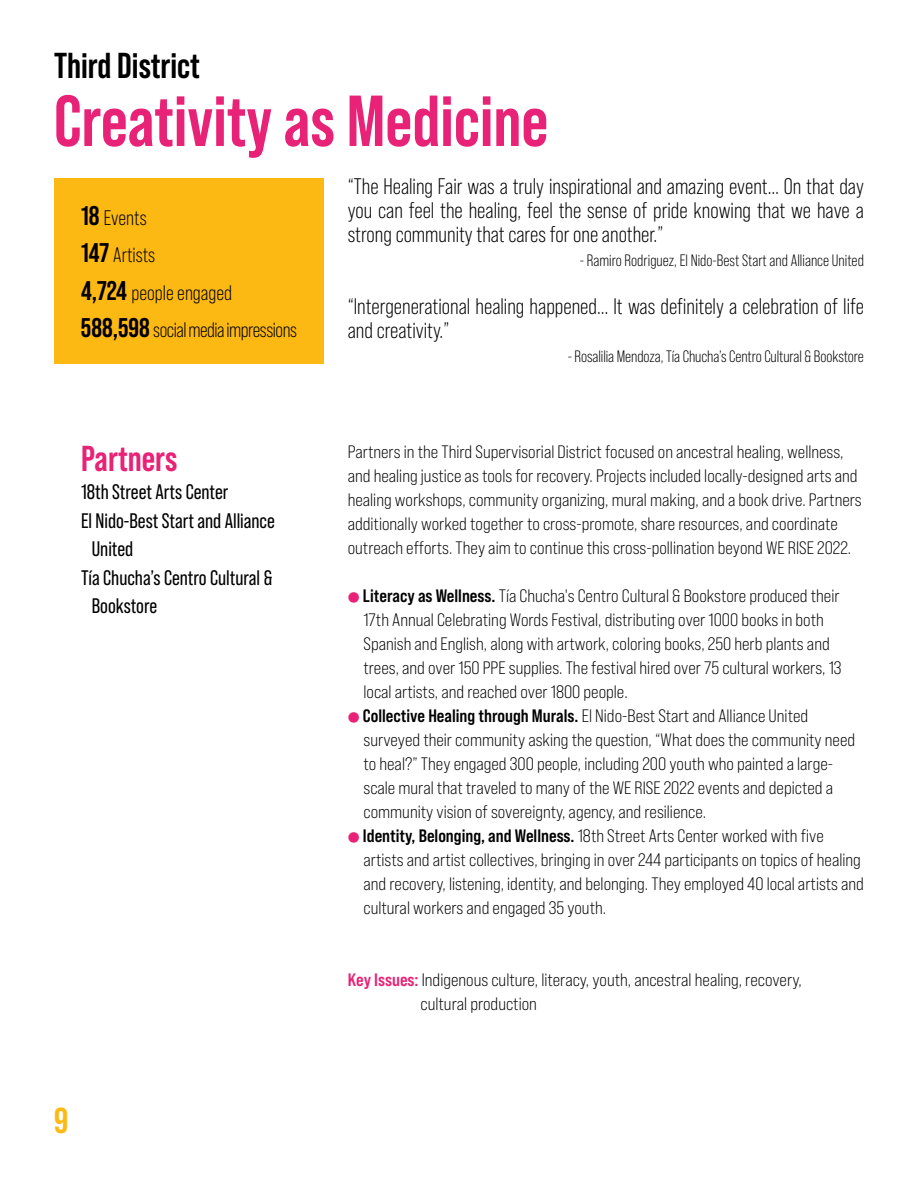
<style>
.page{position:relative;width:918px;height:1188px;background:#fff}
.page>*{position:absolute;margin:0;border:0;box-sizing:border-box;transform-origin:0 0}
.t1{font:700 72px "Bebas Neue Pro";color:#e82276}
.t2{font:700 36px "Bebas Neue Pro";color:#000}
.t3{font:700 36px "Bebas Neue Pro";color:#e82276}
.t4{font:700 36px "Bebas Neue Pro";color:#fdb913}
.t5{font:22.5px/24px "Bebas Neue Pro";color:#000;text-align:justify}
.t6{font:21px "Bebas Neue Pro";color:#000}
.t7{font:21px/37.5px "Bebas Neue Pro";letter-spacing:-.005em;color:#000}
.t8{font:18px/24px "Bebas Neue Pro Sm E Bk";color:#000}
.t9{font:16.5px "Bebas Neue Pro";letter-spacing:-.005em;color:#000}
.s1{font-weight:700;font-size:27px}
.s2{font-family:"Koz Min Pr 6 N";font-size:12px;color:#e82276}
.s3{font-family:"Bebas Neue Pro Sm E Bd"}
.s4{font-family:"Bebas Neue Pro Sm E Bd";color:#e82276}
</style>
<div class="page">
<div style="left:54px;top:178px;width:270px;height:186px;background:#fdb913"></div>
<h2 class="t2" style="left:54px;top:45px;width:147px">Third District</h2>
<h1 class="t1" style="left:54px;top:80px;width:496px">Creativity as Medicine</h1>
<p class="t5" style="left:348px;top:174px;width:518px">“The Healing Fair was a truly inspirational and amazing event… On that day you can feel the healing, feel the sense of pride knowing that we have a strong community that cares for one another.”</p>
<p class="t9" style="left:580px;top:251px;width:286px">- Ramiro Rodriguez, El Nido-Best Start and Alliance United</p>
<p class="t5" style="left:348px;top:294px;width:518px">“Intergenerational healing happened… It was definitely a celebration of life and creativity.”</p>
<p class="t9" style="left:568px;top:347px;width:298px">- Rosalilia Mendoza, Tía Chucha’s Centro Cultural &amp; Bookstore</p>
<p class="t7" style="left:81px;top:199px;width:218px"><span class="s1">18</span> Events<br><span class="s1">147</span> Artists<br><span class="s1">4,724</span> people engaged<br><span class="s1">588,598</span> social media impressions</p>
<h2 class="t3" style="left:81px;top:438px;width:98px">Partners</h2>
<p class="t6" style="left:81px;top:480px;width:149px">18th Street Arts Center</p>
<p class="t6" style="left:81px;top:509px;width:195px">El Nido-Best Start and Alliance</p>
<p class="t6" style="left:92px;top:537px;width:43px">United</p>
<p class="t6" style="left:81px;top:566px;width:193px">Tía Chucha’s Centro Cultural &amp;</p>
<p class="t6" style="left:92px;top:594px;width:67px">Bookstore</p>
<h2 class="t4" style="left:54px;top:1100px;width:16px">9</h2>
<p class="t8" style="left:348px;top:440px;width:516px">Partners in the Third Supervisorial District focused on ancestral healing, wellness, and healing justice as tools for recovery. Projects included locally-designed arts and healing workshops, community organizing, mural making, and a book drive. Partners additionally worked together to cross-promote, share resources, and coordinate outreach efforts. They aim to continue this cross-pollination beyond WE RISE 2022.</p>
<p class="t8" style="left:363px;top:584px;width:480px;text-indent:-16px"><span class="s2">●</span> <span class="s3">Literacy as Wellness.</span> Tía Chucha's Centro Cultural &amp; Bookstore produced their 17th Annual Celebrating Words Festival, distributing over 1000 books in both Spanish and English, along with artwork, coloring books, 250 herb plants and trees, and over 150 PPE supplies. The festival hired over 75 cultural workers, 13 local artists, and reached over 1800 people.</p>
<p class="t8" style="left:363px;top:704px;width:493px;text-indent:-16px"><span class="s2">●</span> <span class="s3">Collective Healing through Murals.</span> El Nido-Best Start and Alliance United surveyed their community asking the question, “What does the community need to heal?” They engaged 300 people, including 200 youth who painted a large&shy;scale mural that traveled to many of the WE RISE 2022 events and depicted a community vision of sovereignty, agency, and resilience.</p>
<p class="t8" style="left:363px;top:824px;width:502px;text-indent:-16px"><span class="s2">●</span> <span class="s3">Identity, Belonging, and Wellness.</span> 18th Street Arts Center worked with five artists and artist collectives, bringing in over 244 participants on topics of healing and recovery, listening, identity, and belonging. They employed 40 local artists and cultural workers and engaged 35 youth.</p>
<p class="t8" style="left:421px;top:968px;width:383px;text-indent:-73px"><span class="s4">Key Issues:</span> Indigenous culture, literacy, youth, ancestral healing, recovery, cultural production</p>
</div>
